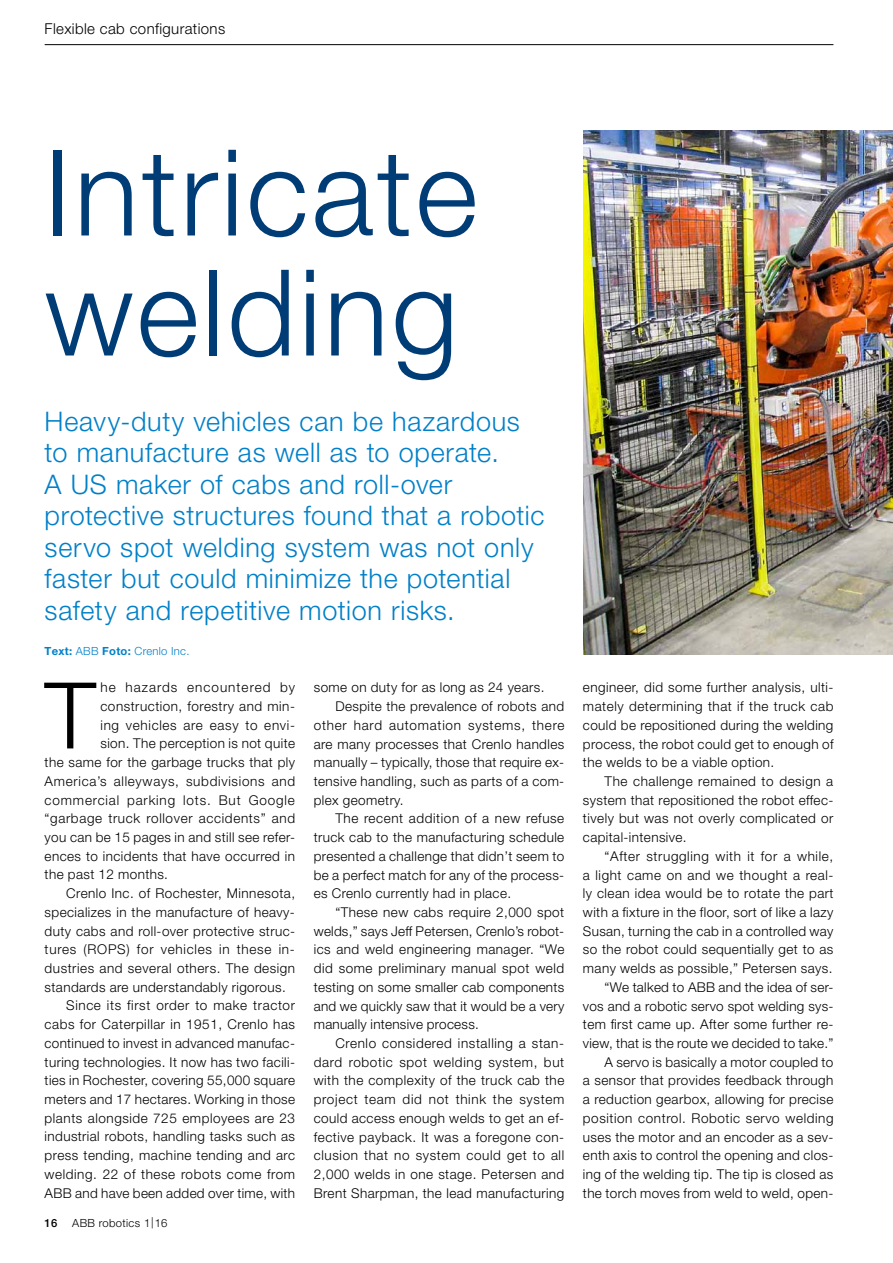
<style>
.page{position:relative;width:893px;height:1263px;background:#fff}
.page>*{position:absolute;margin:0;border:0;box-sizing:border-box;transform-origin:0 0}
.t1{font:300 120px/120px "Helvetica Neue LT Pro";letter-spacing:.025em;color:#003d76}
.t2{font:300 92.1px "Helvetica Neue LT Pro";color:#000}
.t3{font:300 27px/31.5px "Helvetica Neue LT Pro";letter-spacing:.025em;color:#0080c8}
.t4{font:300 15px "Helvetica Neue LT Pro";letter-spacing:.025em;color:#000}
.t5{font:300 13.5px/18.8px "Helvetica Neue LT Pro";letter-spacing:.03em;color:#000;text-align:justify}
.t6{font:300 13.5px "Helvetica Neue LT Pro";letter-spacing:.05em;color:#000}
.t7{font:300 13.5px "Helvetica Neue LT Pro";letter-spacing:.055em;color:#000}
.t8{font:300 13.5px "Helvetica Neue LT Pro";letter-spacing:.06em;color:#000}
.t9{font:300 13.5px "Helvetica Neue LT Pro";letter-spacing:.075em;color:#000}
.t10{font:300 11.25px "Helvetica Neue LT Pro";letter-spacing:.025em;color:#0080c8}
.t11{font:300 11.25px "Helvetica Neue LT Pro";letter-spacing:.03em;color:#000}
.t12{font:500 11.25px "Helvetica Neue LT Pro";color:#000}
.s1{font-weight:700}
</style>
<div class="page">
<hr style="left:45px;top:44px;width:788px;height:1px;background:#000">
<img style="left:583px;top:131px;width:310px;height:524px">
<p class="t4" style="left:45px;top:20px;width:182px">Flexible cab configurations</p>
<h1 class="t1" style="left:45px;top:130px;width:434px">Intricate welding</h1>
<p class="t3" style="left:45px;top:405px;width:501px">Heavy-duty vehicles can be hazardous to manufacture as well as to operate.<br>A US maker of cabs and roll-over protective structures found that a robotic servo spot welding system was not only faster but could minimize the potential safety and repetitive motion risks.</p>
<p class="t10" style="left:45px;top:644px;width:146px"><span class="s1">Text:</span> ABB <span class="s1">Foto:</span> Crenlo Inc.</p>
<h2 class="t2" style="left:45px;top:659px;width:53px">T</h2>
<p class="t9" style="left:100px;top:679px;width:196px">he hazards encountered by</p>
<p class="t5" style="left:314px;top:678px;width:232px">some on duty for as long as 24 years.</p>
<p class="t5" style="left:335px;top:697px;width:230px">Despite the prevalence of robots and</p>
<p class="t7" style="left:314px;top:717px;width:252px">other hard automation systems, there</p>
<p class="t5" style="left:314px;top:734px;width:252px">are many processes that Crenlo handles</p>
<p class="t5" style="left:314px;top:753px;width:252px">manually – typically, those that require ex-</p>
<p class="t5" style="left:314px;top:771px;width:252px">tensive handling, such as parts of a com-</p>
<p class="t5" style="left:314px;top:790px;width:91px">plex geometry.</p>
<p class="t5" style="left:335px;top:809px;width:230px">The recent addition of a new refuse</p>
<p class="t5" style="left:314px;top:828px;width:252px">truck cab to the manufacturing schedule</p>
<p class="t5" style="left:314px;top:846px;width:252px">presented a challenge that didn’t seem to</p>
<p class="t5" style="left:314px;top:865px;width:252px">be a perfect match for any of the process-</p>
<p class="t5" style="left:314px;top:884px;width:199px">es Crenlo currently had in place.</p>
<p class="t5" style="left:335px;top:902px;width:230px">“These new cabs require 2,000 spot</p>
<p class="t5" style="left:314px;top:921px;width:252px">welds,” says Jeff Petersen, Crenlo’s robot-</p>
<p class="t5" style="left:314px;top:940px;width:252px">ics and weld engineering manager. “We</p>
<p class="t5" style="left:314px;top:958px;width:252px">did some preliminary manual spot weld</p>
<p class="t5" style="left:314px;top:977px;width:252px">testing on some smaller cab components</p>
<p class="t5" style="left:314px;top:996px;width:252px">and we quickly saw that it would be a very</p>
<p class="t5" style="left:314px;top:1015px;width:167px">manually intensive process.</p>
<p class="t5" style="left:335px;top:1033px;width:230px">Crenlo considered installing a stan-</p>
<p class="t6" style="left:314px;top:1053px;width:252px">dard robotic spot welding system, but</p>
<p class="t5" style="left:314px;top:1071px;width:252px">with the complexity of the truck cab the</p>
<p class="t6" style="left:314px;top:1091px;width:252px">project team did not think the system</p>
<p class="t5" style="left:314px;top:1108px;width:252px">could access enough welds to get an ef-</p>
<p class="t5" style="left:314px;top:1127px;width:252px">fective payback. It was a foregone con-</p>
<p class="t5" style="left:314px;top:1146px;width:252px">clusion that no system could get to all</p>
<p class="t5" style="left:314px;top:1164px;width:252px">2,000 welds in one stage. Petersen and</p>
<p class="t5" style="left:314px;top:1183px;width:252px">Brent Sharpman, the lead manufacturing</p>
<p class="t5" style="left:100px;top:696px;width:196px">construction, forestry and min-</p>
<p class="t6" style="left:100px;top:717px;width:196px">ing vehicles are easy to envi-</p>
<p class="t5" style="left:100px;top:734px;width:196px">sion. The perception is not quite</p>
<p class="t5" style="left:45px;top:753px;width:252px">the same for the garbage trucks that ply</p>
<p class="t7" style="left:45px;top:773px;width:252px">America’s alleyways, subdivisions and</p>
<p class="t8" style="left:45px;top:791px;width:252px">commercial parking lots. But Google</p>
<p class="t6" style="left:45px;top:810px;width:252px">“garbage truck rollover accidents” and</p>
<p class="t5" style="left:45px;top:827px;width:252px">you can be 15 pages in and still see refer-</p>
<p class="t5" style="left:45px;top:846px;width:252px">ences to incidents that have occurred in</p>
<p class="t5" style="left:45px;top:865px;width:125px">the past 12 months.</p>
<p class="t5" style="left:66px;top:884px;width:230px">Crenlo Inc. of Rochester, Minnesota,</p>
<p class="t5" style="left:45px;top:902px;width:252px">specializes in the manufacture of heavy-</p>
<p class="t5" style="left:45px;top:921px;width:252px">duty cabs and roll-over protective struc-</p>
<p class="t7" style="left:45px;top:941px;width:252px">tures (ROPS) for vehicles in these in-</p>
<p class="t5" style="left:45px;top:958px;width:252px">dustries and several others. The design</p>
<p class="t5" style="left:45px;top:977px;width:243px">standards are understandably rigorous.</p>
<p class="t5" style="left:66px;top:996px;width:230px">Since its first order to make tractor</p>
<p class="t5" style="left:45px;top:1015px;width:252px">cabs for Caterpillar in 1951, Crenlo has</p>
<p class="t5" style="left:45px;top:1033px;width:252px">continued to invest in advanced manufac-</p>
<p class="t5" style="left:45px;top:1052px;width:252px">turing technologies. It now has two facili-</p>
<p class="t5" style="left:45px;top:1071px;width:252px">ties in Rochester, covering 55,000 square</p>
<p class="t5" style="left:45px;top:1089px;width:252px">meters and 17 hectares. Working in those</p>
<p class="t5" style="left:45px;top:1108px;width:252px">plants alongside 725 employees are 23</p>
<p class="t5" style="left:45px;top:1127px;width:252px">industrial robots, handling tasks such as</p>
<p class="t5" style="left:45px;top:1146px;width:252px">press tending, machine tending and arc</p>
<p class="t5" style="left:45px;top:1164px;width:252px">welding. 22 of these robots come from</p>
<p class="t5" style="left:45px;top:1183px;width:252px">ABB and have been added over time, with</p>
<p class="t12" style="left:45px;top:1216px;width:14px">16</p>
<p class="t11" style="left:72px;top:1216px;width:96px">ABB robotics 1|16</p>
<p class="t5" style="left:583px;top:678px;width:252px">engineer, did some further analysis, ulti&shy;mately determining that if the truck cab could be repositioned during the welding process, the robot could get to enough of the welds to be a viable option.</p>
<p class="t5" style="left:583px;top:771px;width:252px;text-indent:22px">The challenge remained to design a system that repositioned the robot effec&shy;tively but was not overly complicated or capital-intensive.</p>
<p class="t5" style="left:583px;top:846px;width:252px;text-align:right">“After struggling with it for a while,<br>a light came on and we thought a real&shy;ly clean idea would be to rotate the part with a fixture in the floor, sort of like a lazy Susan, turning the cab in a controlled way so the robot could sequentially get to as many welds as possible,” Petersen says. “We talked to ABB and the idea of ser&shy;vos and a robotic servo spot welding sys&shy;tem first came up. After some further re&shy;view, that is the route we decided to take.” A servo is basically a motor coupled to<br>a sensor that provides feedback through a reduction gearbox, allowing for precise position control. Robotic servo welding uses the motor and an encoder as a sev&shy;enth axis to control the opening and clos&shy;ing of the welding tip. The tip is closed as the torch moves from weld to weld, open-</p>
</div>
